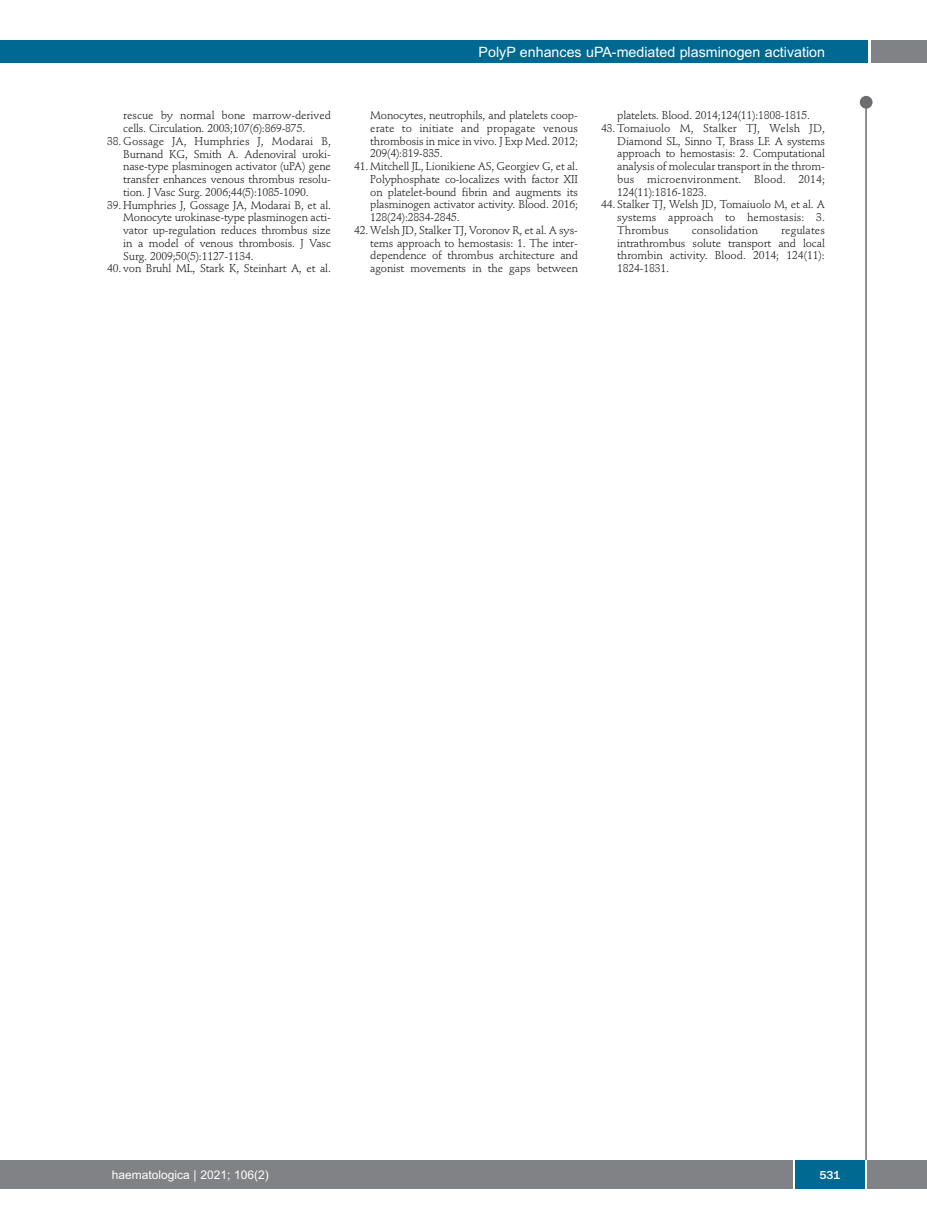
<style>
.page{position:relative;width:927px;height:1225px;background:#fff}
.page>*{position:absolute;margin:0;border:0;box-sizing:border-box;transform-origin:0 0}
.t1{font:14.25px "Arial";color:#fff}
.t2{font:12px "Arial";color:#fff}
.t3{font:500 12px "Franklin Gothic";color:#fff}
.t4{font:11.25px/12.8px "Stempel Schneidler";letter-spacing:-.015em;color:#231f20;text-align:justify}
.t5{font:11.25px "Stempel Schneidler";letter-spacing:.005em;color:#231f20}
</style>
<div class="page">
<div style="left:860px;top:96px;width:12px;height:13px;background:#6c6d70;border-radius:50%"></div>
<hr style="left:865px;top:98px;width:2px;height:1062px;background:#6c6d70">
<div style="left:871px;top:40px;width:56px;height:22px;background:#808285"></div>
<div style="left:18px;top:40px;width:849px;height:22px;background:#006991"></div>
<div style="left:17px;top:1160px;width:910px;height:28px;background:#808285"></div>
<div style="left:795px;top:1160px;width:70px;height:28px;background:#006991"></div>
<hr style="left:793px;top:1160px;width:2px;height:28px;background:#fff">
<hr style="left:865px;top:1160px;width:2px;height:28px;background:#fff">
<div style="left:0;top:40px;width:19px;height:22px;background:#006991"></div>
<div style="left:0;top:1160px;width:18px;height:28px;background:#808285"></div>
<p class="t4" style="left:123px;top:110px;width:209px">rescue by normal bone marrow-derived cells. Circulation. 2003;107(6):869-875.</p>
<p class="t4" style="left:123px;top:136px;width:209px;text-indent:-16px">38. Gossage JA, Humphries J, Modarai B, Burnand KG, Smith A. Adenoviral uroki&shy;nase-type plasminogen activator (uPA) gene transfer enhances venous thrombus resolu&shy;tion. J Vasc Surg. 2006;44(5):1085-1090.</p>
<p class="t4" style="left:123px;top:199px;width:209px;text-indent:-16px">39. Humphries J, Gossage JA, Modarai B, et al.<br>Monocyte urokinase-type plasminogen acti&shy;vator up-regulation reduces thrombus size in a model of venous thrombosis. J Vasc Surg. 2009;50(5):1127-1134.</p>
<p class="t4" style="left:107px;top:263px;width:225px">40. von Bruhl ML, Stark K, Steinhart A, et al.</p>
<p class="t1" style="left:479px;top:44px;width:348px">PolyP enhances uPA-mediated plasminogen activation</p>
<p class="t4" style="left:370px;top:110px;width:209px">Monocytes, neutrophils, and platelets coop&shy;erate to initiate and propagate venous thrombosis in mice in vivo. J Exp Med. 2012; 209(4):819-835.</p>
<p class="t4" style="left:370px;top:161px;width:209px;text-indent:-16px">41. Mitchell JL, Lionikiene AS, Georgiev G, et al.<br>Polyphosphate co-localizes with factor XII on platelet-bound fibrin and augments its plasminogen activator activity. Blood. 2016; 128(24):2834-2845.</p>
<p class="t4" style="left:370px;top:225px;width:209px;text-indent:-16px">42. Welsh JD, Stalker TJ, Voronov R, et al. A sys&shy;tems approach to hemostasis: 1. The inter&shy;dependence of thrombus architecture and agonist movements in the gaps between</p>
<p class="t4" style="left:617px;top:110px;width:194px">platelets. Blood. 2014;124(11):1808-1815.</p>
<p class="t4" style="left:617px;top:123px;width:209px;text-indent:-16px">43. Tomaiuolo M, Stalker TJ, Welsh JD, Diamond SL, Sinno T, Brass LF. A systems approach to hemostasis: 2. Computational analysis of molecular transport in the throm&shy;bus microenvironment. Blood. 2014; 124(11):1816-1823.</p>
<p class="t4" style="left:617px;top:199px;width:209px;text-indent:-16px">44. Stalker TJ, Welsh JD, Tomaiuolo M, et al. A systems approach to hemostasis: 3.<br>Thrombus</p>
<p class="t4" style="left:617px;top:225px;width:209px;text-indent:164px">regulates intrathrombus solute transport and local thrombin activity. Blood. 2014; 124(11):<br>1824-1831.</p>
<p class="t5" style="left:692px;top:225px;width:68px">consolidation</p>
<p class="t2" style="left:112px;top:1167px;width:158px">haematologica | 2021; 106(2)</p>
<p class="t3" style="left:820px;top:1167px;width:22px">531</p>
</div>
